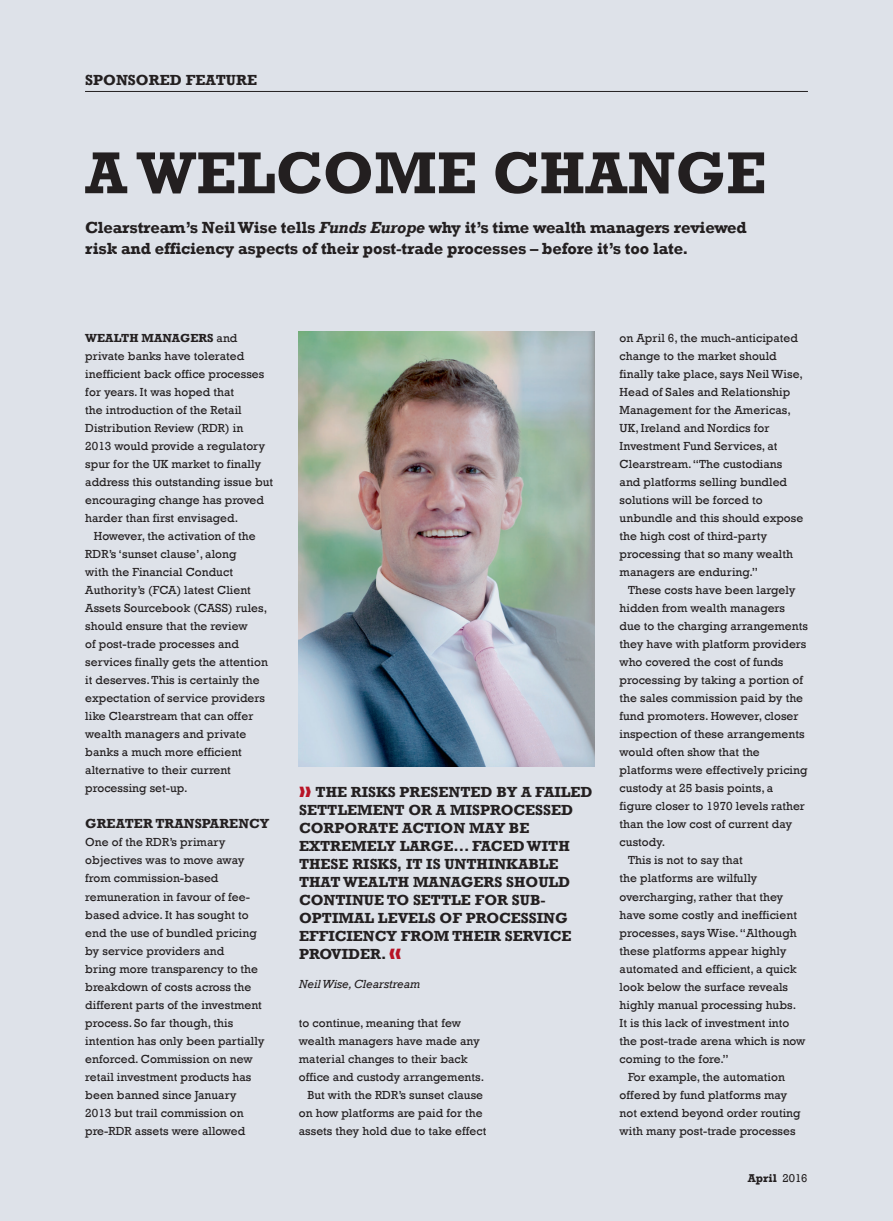
<style>
.page{position:relative;width:893px;height:1221px;background:#fff}
.page>*{position:absolute;margin:0;border:0;box-sizing:border-box;transform-origin:0 0}
.Headline{font:700 60px "Rockwell";letter-spacing:.005em;color:#231f20}
.Standfirst{font:700 16.5px/21px "Rockwell";letter-spacing:-.01em;color:#231f20}
.t1{font:700 15px/18px "Rockwell";color:#231f20}
.X-head{font:700 13.5px "Rockwell";letter-spacing:.005em;color:#231f20}
.Article_end_byline{font:12px/18px "Rockwell";letter-spacing:.005em;color:#231f20}
.Pull_quote_name{font:italic 12px "Rockwell";color:#231f20}
.t2{font:700 11.7px "Rockwell";letter-spacing:-.005em;color:#231f20}
.s1{font-style:italic}
.s2{font-weight:700}
.s3{color:#b81426}
.s4{font-weight:400}
</style>
<div class="page">
<div style="left:0;top:0;width:893px;height:1220px;background:#dee2e9"></div>
<hr style="left:85px;top:91px;width:723px;height:1px;background:#231f20">
<img style="left:299px;top:332px;width:295px;height:434px">
<p class="t1" style="left:85px;top:71px;width:174px">SPONSORED FEATURE</p>
<p class="Headline" style="left:85px;top:137px;width:682px">A WELCOME CHANGE</p>
<p class="Standfirst" style="left:85px;top:217px;width:663px">Clearstream’s Neil Wise tells <span class="s1">Funds Europe</span> why it’s time wealth managers reviewed risk and efficiency aspects of their post-trade processes – before it’s too late.</p>
<p class="Article_end_byline" style="left:85px;top:329px;width:189px"><span class="s2">WEALTH MANAGERS</span> and private banks have tolerated inefficient back office processes for years. It was hoped that<br>the introduction of the Retail<br>Distribution Review (RDR) in<br>2013 would provide a regulatory spur for the UK market to finally address this outstanding issue but encouraging change has proved harder than first envisaged.</p>
<p class="Article_end_byline" style="left:85px;top:527px;width:184px;text-indent:9px">However, the activation of the<br>RDR’s ‘sunset clause’, along<br>with the Financial Conduct<br>Authority’s (FCA) latest Client<br>Assets Sourcebook (CASS) rules, should ensure that the review<br>of post-trade processes and services finally gets the attention it deserves. This is certainly the expectation of service providers like Clearstream that can offer wealth managers and private banks a much more efficient alternative to their current processing set-up.</p>
<p class="X-head" style="left:85px;top:815px;width:185px">GREATER TRANSPARENCY</p>
<p class="Article_end_byline" style="left:85px;top:833px;width:181px">One of the RDR’s primary objectives was to move away from commission-based remuneration in favour of fee&shy;based advice. It has sought to end the use of bundled pricing by service providers and<br>bring more transparency to the breakdown of costs across the different parts of the investment process. So far though, this intention has only been partially enforced. Commission on new retail investment products has been banned since January<br>2013 but trail commission on pre-RDR assets were allowed</p>
<p class="t1" style="left:299px;top:783px;width:295px"><span class="s3">❱❱</span> THE RISKS PRESENTED BY A FAILED<br>SETTLEMENT OR A MISPROCESSED<br>CORPORATE ACTION MAY BE<br>EXTREMELY LARGE... FACED WITH<br>THESE RISKS, IT IS UNTHINKABLE<br>THAT WEALTH MANAGERS SHOULD<br>CONTINUE TO SETTLE FOR SUB-<br>OPTIMAL LEVELS OF PROCESSING<br>EFFICIENCY FROM THEIR SERVICE<br>PROVIDER. <span class="s3">❰❰</span></p>
<p class="Pull_quote_name" style="left:299px;top:977px;width:123px">Neil Wise, Clearstream</p>
<p class="Article_end_byline" style="left:299px;top:1013px;width:187px">to continue, meaning that few wealth managers have made any material changes to their back office and custody arrangements.</p>
<p class="Article_end_byline" style="left:299px;top:1085px;width:189px;text-align:center">But with the RDR’s sunset clause on how platforms are paid for the assets they hold due to take effect</p>
<p class="Article_end_byline" style="left:620px;top:329px;width:185px">on April 6, the much-anticipated change to the market should finally take place, says Neil Wise,<br>Head of Sales and Relationship<br>Management for the Americas,<br>UK, Ireland and Nordics for<br>Investment Fund Services, at<br>Clearstream. “The custodians and platforms selling bundled solutions will be forced to unbundle and this should expose the high cost of third-party processing that so many wealth managers are enduring.”</p>
<p class="Article_end_byline" style="left:620px;top:581px;width:190px;text-indent:9px">These costs have been largely hidden from wealth managers due to the charging arrangements they have with platform providers who covered the cost of funds processing by taking a portion of the sales commission paid by the fund promoters. However, closer inspection of these arrangements would often show that the platforms were effectively pricing custody at 25 basis points, a figure closer to 1970 levels rather than the low cost of current day custody.</p>
<p class="Article_end_byline" style="left:620px;top:851px;width:187px;text-indent:9px">This is not to say that<br>the platforms are wilfully overcharging, rather that they have some costly and inefficient processes, says Wise. “Although these platforms appear highly automated and efficient, a quick look below the surface reveals highly manual processing hubs.<br>It is this lack of investment into the post-trade arena which is now coming to the fore.”</p>
<p class="Article_end_byline" style="left:620px;top:1067px;width:183px;text-indent:9px">For example, the automation offered by fund platforms may not extend beyond order routing with many post-trade processes</p>
<p class="t2" style="left:748px;top:1171px;width:61px">April <span class="s4">2016</span></p>
</div>
